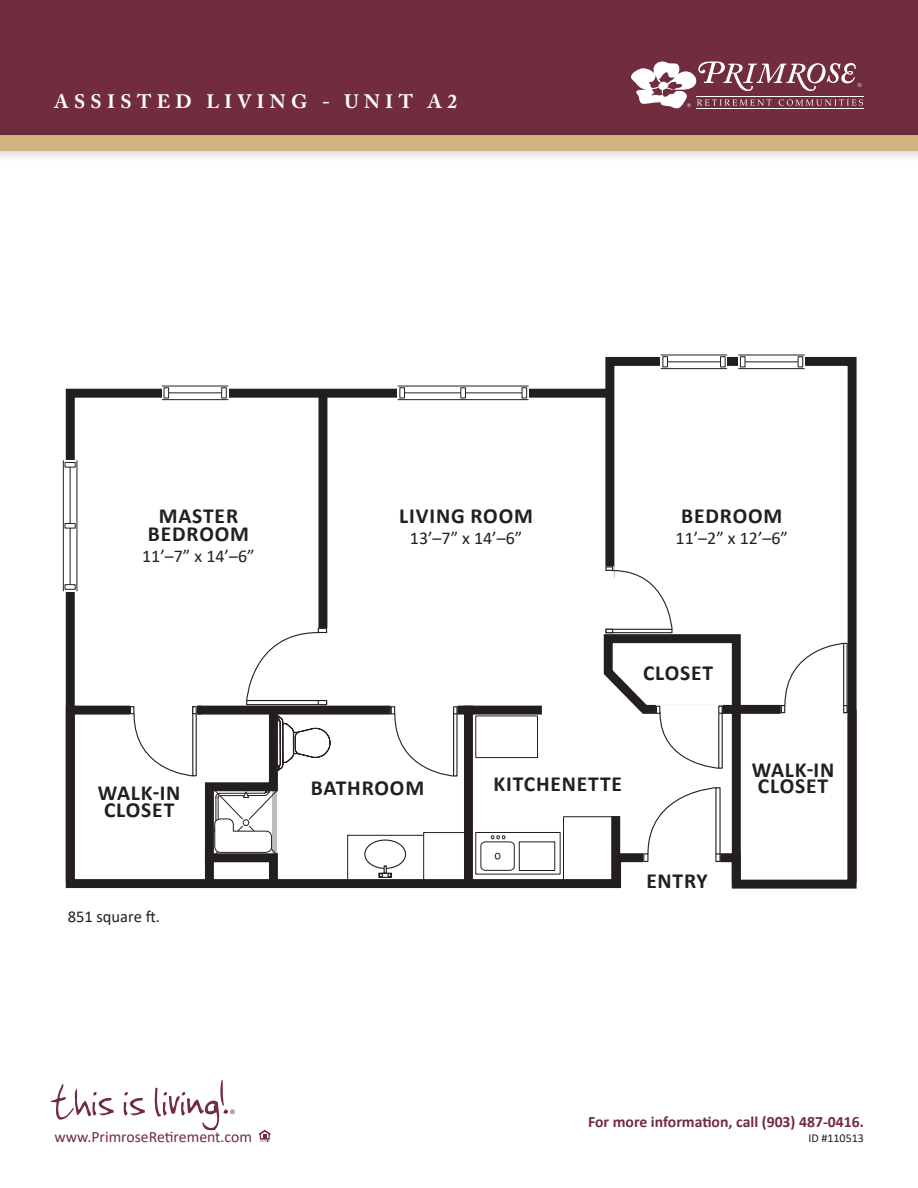
<style>
.page{position:relative;width:918px;height:1188px;background:#fff}
.page>*{position:absolute;margin:0;border:0;box-sizing:border-box;transform-origin:0 0}
.t1{font:55.95px "Jenkinsv 20";color:#722c3d}
.t2{font:700 21.6px/16.5px "Calibri";letter-spacing:.04em;color:#231f20}
.t3{font:700 19.5px "Adobe Caslon";letter-spacing:.275em;color:#fff}
.t4{font:18px "Calibri";color:#231f20}
.t5{font:16.5px "Calibri";color:#231f20}
.t6{font:700 15.75px "Calibri";color:#722c3d}
.t7{font:15.75px "Calibri";color:#722c3d}
.t8{font:300 12.3px "Calibri";color:#722c3d}
.t9{font:12px "Calibri";color:#231f20}
</style>
<div class="page">
<div style="left:0;top:0;width:918px;height:149px;background:#712c3d"></div>
<hr style="left:696px;top:108px;width:168px;height:1px;background:#fff">
<hr style="left:696px;top:96px;width:168px;height:1px;background:#fff">
<svg style="left:631px;top:61px;width:232px;height:48px"></svg>
<div style="left:0;top:124px;width:918px;height:39px;background:#231f20;opacity:.3"></div>
<div style="left:0;top:136px;width:918px;height:15px;background:#d2b37f"></div>
<svg style="left:62px;top:354px;width:795px;height:535px"></svg>
<div style="left:398px;top:386px;width:131px;height:14px;background:#fff"></div>
<hr style="left:398px;top:386px;width:130px;height:1px;background:#231f20">
<hr style="left:398px;top:399px;width:130px;height:1px;background:#231f20">
<hr style="left:402px;top:392px;width:124px;height:1px;background:#231f20">
<div style="left:522px;top:388px;width:5px;height:10px;background:#fff"></div>
<div style="left:522px;top:387px;width:5px;height:11px;border:1px solid #231f20"></div>
<hr style="left:400px;top:388px;width:4px;height:10px;background:#fff">
<div style="left:399px;top:387px;width:6px;height:11px;border:1px solid #231f20"></div>
<hr style="left:461px;top:388px;width:4px;height:10px;background:#fff">
<div style="left:460px;top:387px;width:6px;height:11px;border:1px solid #231f20"></div>
<svg style="left:331px;top:701px;width:146px;height:188px"></svg>
<div style="left:604px;top:566px;width:10px;height:67px;background:#fff"></div>
<div style="left:605px;top:566px;width:8px;height:5px;border:1px solid #231f20"></div>
<svg style="left:605px;top:567px;width:68px;height:63px"></svg>
<div style="left:476px;top:832px;width:84px;height:42px;border:1px solid #231f20"></div>
<svg style="left:480px;top:835px;width:35px;height:36px"></svg>
<div style="left:519px;top:842px;width:36px;height:29px;border:1px solid #231f20"></div>
<div style="left:563px;top:817px;width:51px;height:71px;border:1px solid #231f20"></div>
<svg style="left:738px;top:355px;width:67px;height:14px"></svg>
<hr style="left:739px;top:355px;width:65px;height:1px;background:#231f20">
<hr style="left:739px;top:368px;width:65px;height:1px;background:#231f20">
<hr style="left:742px;top:361px;width:60px;height:1px;background:#231f20">
<div style="left:798px;top:357px;width:5px;height:10px;background:#fff"></div>
<div style="left:798px;top:356px;width:5px;height:11px;border:1px solid #231f20"></div>
<div style="left:740px;top:357px;width:5px;height:10px;background:#fff"></div>
<div style="left:740px;top:356px;width:6px;height:11px;border:1px solid #231f20"></div>
<div style="left:661px;top:355px;width:66px;height:14px;background:#fff"></div>
<hr style="left:661px;top:354px;width:66px;height:1px;background:#231f20">
<hr style="left:661px;top:368px;width:66px;height:1px;background:#231f20">
<hr style="left:665px;top:361px;width:59px;height:1px;background:#231f20">
<hr style="left:721px;top:357px;width:4px;height:10px;background:#fff">
<div style="left:720px;top:356px;width:6px;height:11px;border:1px solid #231f20"></div>
<div style="left:663px;top:357px;width:5px;height:10px;background:#fff"></div>
<div style="left:662px;top:356px;width:6px;height:11px;border:1px solid #231f20"></div>
<div style="left:162px;top:386px;width:66px;height:14px;background:#fff"></div>
<hr style="left:162px;top:386px;width:66px;height:1px;background:#231f20">
<hr style="left:162px;top:399px;width:66px;height:1px;background:#231f20">
<hr style="left:166px;top:392px;width:59px;height:1px;background:#231f20">
<hr style="left:222px;top:388px;width:4px;height:10px;background:#fff">
<div style="left:221px;top:387px;width:6px;height:11px;border:1px solid #231f20"></div>
<div style="left:164px;top:388px;width:5px;height:10px;background:#fff"></div>
<div style="left:164px;top:387px;width:5px;height:11px;border:1px solid #231f20"></div>
<div style="left:63px;top:460px;width:14px;height:131px;background:#fff"></div>
<hr style="left:76px;top:461px;width:1px;height:130px;background:#231f20">
<hr style="left:63px;top:461px;width:1px;height:130px;background:#231f20">
<hr style="left:70px;top:464px;width:1px;height:124px;background:#231f20">
<hr style="left:65px;top:585px;width:10px;height:4px;background:#fff">
<div style="left:65px;top:584px;width:11px;height:6px;border:1px solid #231f20"></div>
<div style="left:65px;top:462px;width:10px;height:5px;background:#fff"></div>
<div style="left:65px;top:462px;width:11px;height:6px;border:1px solid #231f20"></div>
<div style="left:65px;top:523px;width:10px;height:5px;background:#fff"></div>
<div style="left:65px;top:523px;width:11px;height:6px;border:1px solid #231f20"></div>
<div style="left:318px;top:393px;width:9px;height:240px;background:#231f20"></div>
<div style="left:781px;top:704px;width:67px;height:10px;background:#fff"></div>
<div style="left:843px;top:643px;width:5px;height:70px;border:1px solid #231f20"></div>
<div style="left:843px;top:705px;width:5px;height:8px;border:1px solid #231f20"></div>
<svg style="left:790px;top:642px;width:57px;height:71px"></svg>
<div style="left:848px;top:710px;width:9px;height:173px;background:#231f20"></div>
<svg style="left:599px;top:630px;width:191px;height:259px"></svg>
<svg style="left:316px;top:628px;width:13px;height:3px"></svg>
<div style="left:318px;top:628px;width:9px;height:5px;background:#fff"></div>
<div style="left:318px;top:628px;width:9px;height:5px;border:1px solid #231f20"></div>
<div style="left:465px;top:706px;width:77px;height:9px;background:#231f20"></div>
<div style="left:611px;top:816px;width:9px;height:71px;background:#231f20"></div>
<div style="left:476px;top:716px;width:62px;height:42px;border:1px solid #231f20"></div>
<svg style="left:656px;top:704px;width:67px;height:2px"></svg>
<div style="left:718px;top:706px;width:5px;height:63px;border:1px solid #231f20"></div>
<div style="left:718px;top:706px;width:5px;height:8px;border:1px solid #231f20"></div>
<svg style="left:656px;top:706px;width:66px;height:63px"></svg>
<div style="left:391px;top:704px;width:67px;height:13px;background:#fff"></div>
<div style="left:453px;top:706px;width:5px;height:8px;border:1px solid #231f20"></div>
<svg style="left:391px;top:706px;width:66px;height:71px"></svg>
<svg style="left:62px;top:631px;width:269px;height:511px"></svg>
<p class="t3" style="left:55px;top:90px;width:404px">ASSISTED LIVING - UNIT A2</p>
<p class="t2" style="left:159px;top:507px;width:81px">MASTER</p>
<p class="t2" style="left:148px;top:525px;width:103px">BEDROOM</p>
<p class="t4" style="left:142px;top:544px;width:114px">11’–7” x 14’–6”</p>
<p class="t2" style="left:399px;top:507px;width:135px">LIVING ROOM</p>
<p class="t4" style="left:410px;top:526px;width:114px">13’–7” x 14’–6”</p>
<p class="t2" style="left:681px;top:507px;width:103px">BEDROOM</p>
<p class="t4" style="left:676px;top:526px;width:114px">11’–2” x 12’–6”</p>
<p class="t2" style="left:98px;top:785px;width:84px">WALK-IN</p>
<p class="t2" style="left:311px;top:779px;width:115px">BATHROOM</p>
<p class="t2" style="left:104px;top:801px;width:72px">CLOSET</p>
<p class="t5" style="left:68px;top:905px;width:94px">851 square ft.</p>
<p class="t2" style="left:643px;top:665px;width:71px">CLOSET</p>
<p class="t2" style="left:494px;top:775px;width:130px">KITCHENETTE</p>
<p class="t2" style="left:646px;top:873px;width:63px">ENTRY</p>
<p class="t2" style="left:752px;top:761px;width:84px">WALK-IN<br>CLOSET</p>
<h1 class="t1" style="left:49px;top:1071px;width:179px">this is living!</h1>
<p class="t8" style="left:230px;top:1106px;width:8px">®</p>
<p class="t6" style="left:588px;top:1111px;width:277px">For more information, call (903) 487-0416.</p>
<p class="t7" style="left:55px;top:1126px;width:199px">www.PrimroseRetirement.com</p>
<p class="t9" style="left:808px;top:1130px;width:57px">ID #110513</p>
</div>
